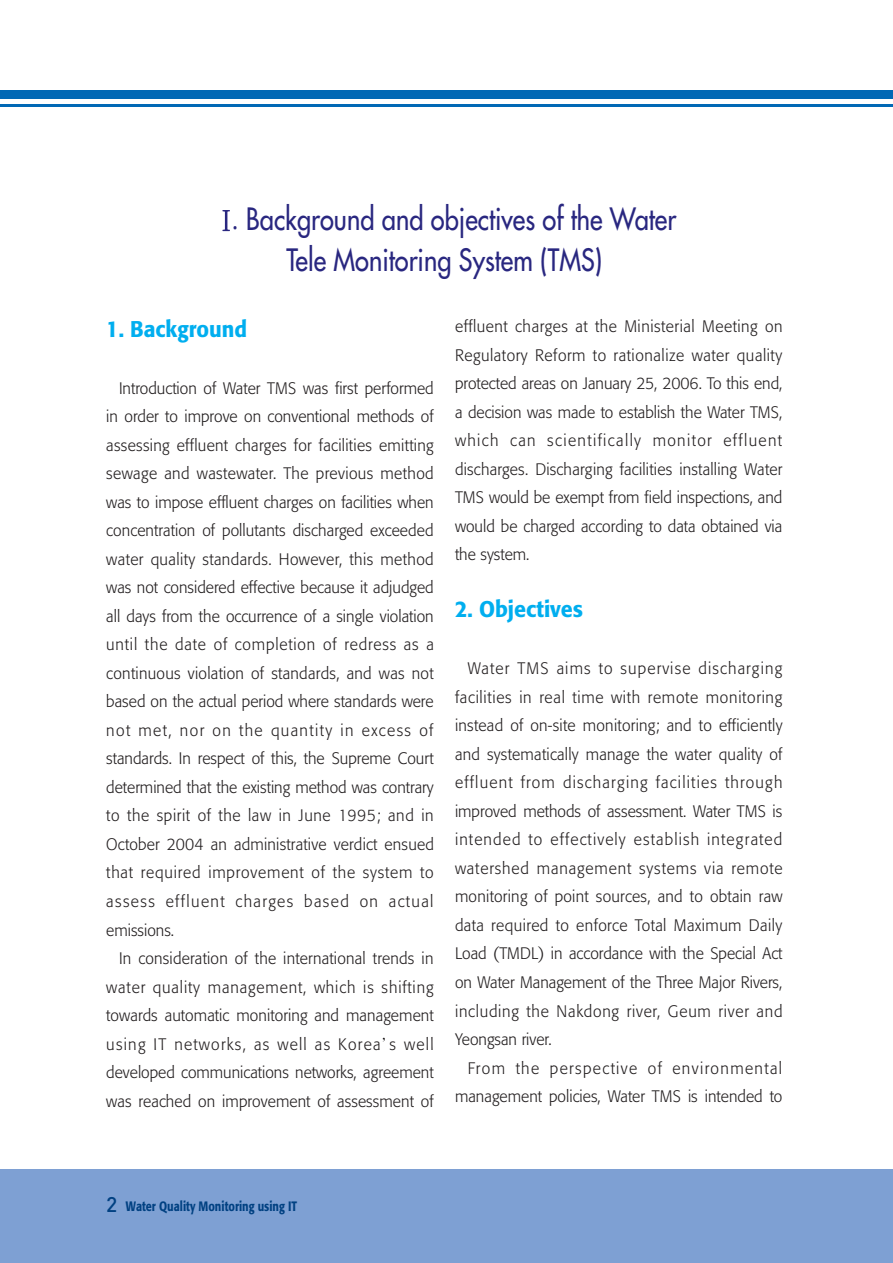
<style>
.page{position:relative;width:893px;height:1263px;background:#fff}
.page>*{position:absolute;margin:0;border:0;box-sizing:border-box;transform-origin:0 0}
.t1{font:30px/41px "Futura";color:#292780;scale:.85 1}
.t2{font:500 22.5px "Formata";color:#00aeef;scale:.95 1}
.t3{font:300 16.5px/28.5px "Formata";letter-spacing:.005em;color:#231f20;text-align:justify;scale:.95 1}
.t4{font:500 13.5px "Formata";color:#014182;scale:.8 1}
.s1{font-family:"DIN";font-size:21px}
</style>
<div class="page">
<div style="left:0;top:1169px;width:892px;height:94px;background:#7ea0d3"></div>
<div style="left:0;top:90px;width:892px;height:8px;background:#0168b5"></div>
<hr style="left:0;top:104px;width:892px;height:3px;background:#0168b5">
<img style="left:222px;top:210px;width:8px;height:22px">
<h1 class="t1" style="left:287px;top:200px;width:460px;text-indent:-55px">. Background and objectives of the Water<br>Tele Monitoring System (TMS)</h1>
<h2 class="t2" style="left:106px;top:319px;width:150px">1. Background</h2>
<p class="t3" style="left:106px;top:375px;width:346px;text-indent:13px">Introduction of Water TMS was first performed in order to improve on conventional methods of assessing effluent charges for facilities emitting sewage and wastewater. The previous method was to impose effluent charges on facilities when concentration of pollutants discharged exceeded water quality standards. However, this method was not considered effective because it adjudged all days from the occurrence of a single violation until the date of completion of redress as a continuous violation of standards, and was not based on the actual period where standards were not met, nor on the quantity in excess of standards. In respect of this, the Supreme Court determined that the existing method was contrary to the spirit of the law in June 1995; and in October 2004 an administrative verdict ensued that required improvement of the system to assess effluent charges based on actual emissions.</p>
<p class="t3" style="left:106px;top:945px;width:346px;text-indent:13px">In consideration of the international trends in water quality management, which is shifting towards automatic monitoring and management using IT networks, as well as Korea s well developed communications networks, agreement was reached on improvement of assessment of</p>
<p class="t3" style="left:455px;top:313px;width:346px">effluent charges at the Ministerial Meeting on Regulatory Reform to rationalize water quality protected areas on January 25, 2006. To this end, a decision was made to establish the Water TMS, which can scientifically monitor effluent discharges. Discharging facilities installing Water TMS would be exempt from field inspections, and would be charged according to data obtained via the system.</p>
<h2 class="t2" style="left:455px;top:599px;width:136px">2. Objectives</h2>
<p class="t3" style="left:455px;top:655px;width:346px;text-indent:13px">Water TMS aims to supervise discharging facilities in real time with remote monitoring instead of on-site monitoring; and to efficiently and systematically manage the water quality of effluent from discharging facilities through improved methods of assessment. Water TMS is intended to effectively establish integrated watershed management systems via remote monitoring of point sources, and to obtain raw data required to enforce Total Maximum Daily Load (TMDL) in accordance with the Special Act on Water Management of the Three Major Rivers, including the Nakdong river, Geum river and Yeongsan river.</p>
<p class="t3" style="left:455px;top:1055px;width:346px;text-align:right">From the perspective of environmental management policies, Water TMS is intended to</p>
<p class="t4" style="left:106px;top:1200px;width:240px"><span class="s1">2</span> Water Quality Monitoring using IT</p>
</div>
